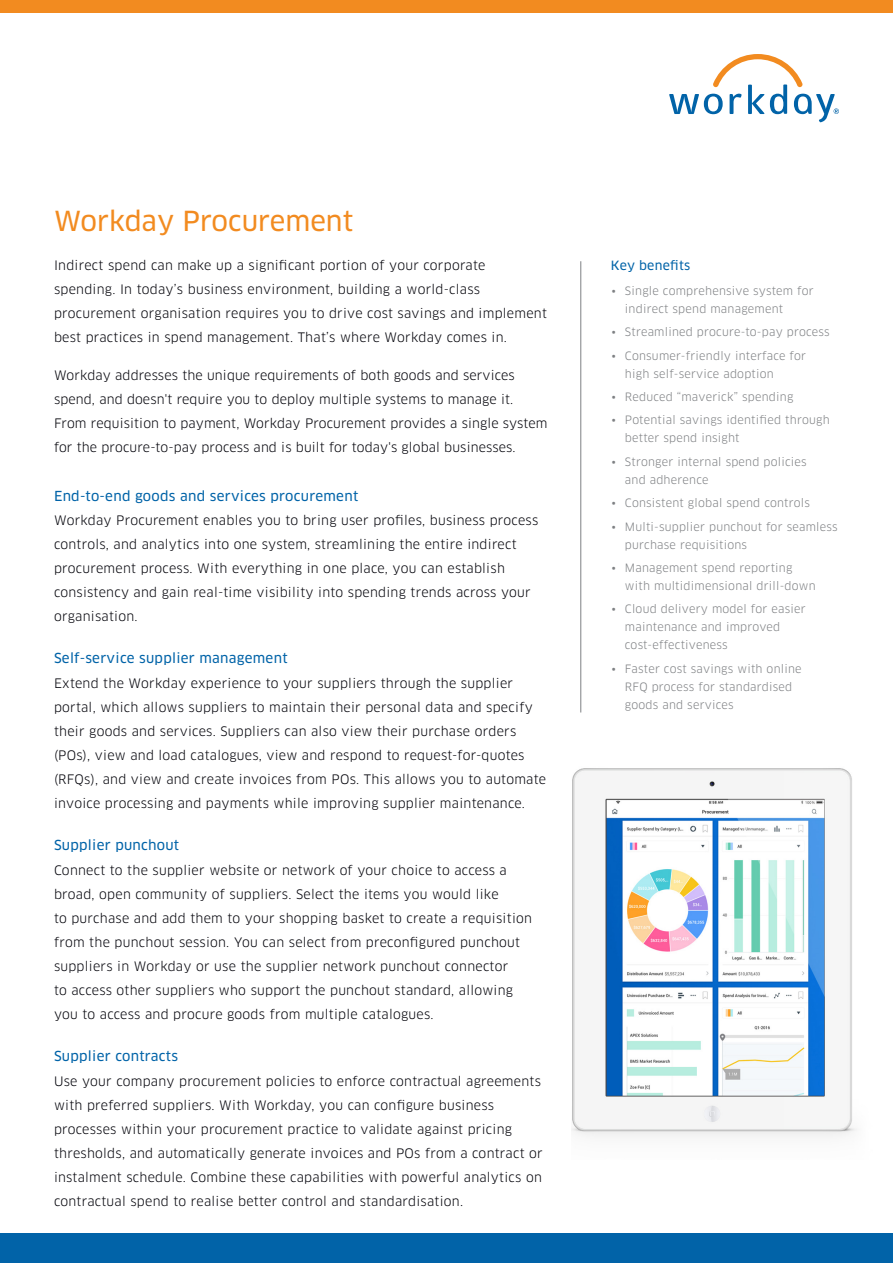
<style>
.page{position:relative;width:893px;height:1263px;background:#fff}
.page>*{position:absolute;margin:0;border:0;box-sizing:border-box;transform-origin:0 0}
.t1{font:27px "Clan OT News";color:#f28b20}
.Blue_Heading{font:13.5px "Clan OT News";letter-spacing:.02em;color:#0163a8}
.Big_Body_Head_after{font:13.5px "Clan OT News";letter-spacing:.02em;color:#0163a8}
.Body_Copy_Last_Parag{font:12.75px/24px "Clan OT";letter-spacing:.02em;color:#000008}
.Body_Copy{font:12.75px/24px "Clan OT";letter-spacing:.02em;color:#000008}
.Side_Bar_Headings{font:12.45px "Clan OT News";letter-spacing:.02em;color:#0163a8}
.t2{font:11.25px/18px "Clan OT";letter-spacing:.02em;color:#7e8083}
.s1{font-size:11.7px}
</style>
<div class="page">
<svg style="left:669px;top:54px;width:170px;height:68px"></svg>
<div style="left:0;top:1233px;width:893px;height:30px;background:#0163a8"></div>
<div style="left:0;top:0;width:893px;height:13px;background:#f28b20"></div>
<hr style="left:580px;top:261px;width:1px;height:451px;background:#7e8083">
<img style="left:572px;top:768px;width:285px;height:369px">
<p class="t1" style="left:54px;top:205px;width:301px">Workday Procurement</p>
<p class="Body_Copy" style="left:54px;top:254px;width:494px">Indirect spend can make up a significant portion of your corporate spending. In today’s business environment, building a world-class procurement organisation requires you to drive cost savings and implement best practices in spend management. That’s where Workday comes in.</p>
<p class="Body_Copy_Last_Parag" style="left:54px;top:363px;width:495px">Workday addresses the unique requirements of both goods and services spend, and doesn't require you to deploy multiple systems to manage it.<br>From requisition to payment, Workday Procurement provides a single system for the procure-to-pay process and is built for today's global businesses.</p>
<p class="Big_Body_Head_after" style="left:54px;top:488px;width:306px">End-to-end goods and services procurement</p>
<p class="Body_Copy_Last_Parag" style="left:54px;top:508px;width:486px">Workday Procurement enables you to bring user profiles, business process controls, and analytics into one system, streamlining the entire indirect procurement process. With everything in one place, you can establish consistency and gain real-time visibility into spending trends across your organisation.</p>
<p class="Blue_Heading" style="left:54px;top:650px;width:235px">Self-service supplier management</p>
<p class="Body_Copy_Last_Parag" style="left:54px;top:671px;width:494px">Extend the Workday experience to your suppliers through the supplier portal, which allows suppliers to maintain their personal data and specify their goods and services. Suppliers can also view their purchase orders (POs), view and load catalogues, view and respond to request-for-quotes (RFQs), and view and create invoices from POs. This allows you to automate invoice processing and payments while improving supplier maintenance.</p>
<p class="Blue_Heading" style="left:54px;top:837px;width:127px">Supplier punchout</p>
<p class="Body_Copy_Last_Parag" style="left:54px;top:858px;width:480px">Connect to the supplier website or network of your choice to access a broad, open community of suppliers. Select the items you would like<br>to purchase and add them to your shopping basket to create a requisition from the punchout session. You can select from preconfigured punchout suppliers in Workday or use the supplier network punchout connector<br>to access other suppliers who support the punchout standard, allowing you to access and procure goods from multiple catalogues.</p>
<p class="Blue_Heading" style="left:54px;top:1048px;width:126px">Supplier contracts</p>
<p class="Body_Copy_Last_Parag" style="left:54px;top:1069px;width:490px">Use your company procurement policies to enforce contractual agreements with preferred suppliers. With Workday, you can configure business processes within your procurement practice to validate against pricing thresholds, and automatically generate invoices and POs from a contract or instalment schedule. Combine these capabilities with powerful analytics on contractual spend to realise better control and standardisation.</p>
<p class="Side_Bar_Headings" style="left:611px;top:258px;width:81px">Key benefits</p>
<p class="t2" style="left:625px;top:282px;width:190px;text-indent:-14px"><span class="s1">•</span> Single comprehensive system for indirect spend management</p>
<p class="t2" style="left:611px;top:323px;width:220px"><span class="s1">•</span> Streamlined procure-to-pay process</p>
<p class="t2" style="left:625px;top:346px;width:183px;text-indent:-14px"><span class="s1">•</span> Consumer-friendly interface for high self-service adoption</p>
<p class="t2" style="left:611px;top:388px;width:183px"><span class="s1">•</span> Reduced “maverick” spending</p>
<p class="t2" style="left:625px;top:411px;width:206px;text-indent:-14px"><span class="s1">•</span> Potential savings identified through better spend insight</p>
<p class="t2" style="left:625px;top:453px;width:183px;text-indent:-14px"><span class="s1">•</span> Stronger internal spend policies and adherence</p>
<p class="t2" style="left:611px;top:494px;width:200px"><span class="s1">•</span> Consistent global spend controls</p>
<p class="t2" style="left:625px;top:517px;width:214px;text-indent:-14px"><span class="s1">•</span> Multi-supplier punchout for seamless purchase requisitions</p>
<p class="t2" style="left:625px;top:559px;width:192px;text-indent:-14px"><span class="s1">•</span> Management spend reporting with multidimensional drill-down</p>
<p class="t2" style="left:625px;top:600px;width:182px;text-indent:-14px"><span class="s1">•</span> Cloud delivery model for easier maintenance and improved cost-effectiveness</p>
<p class="t2" style="left:625px;top:660px;width:178px;text-indent:-14px"><span class="s1">•</span> Faster cost savings with online<br>RFQ process for standardised goods and services</p>
</div>
